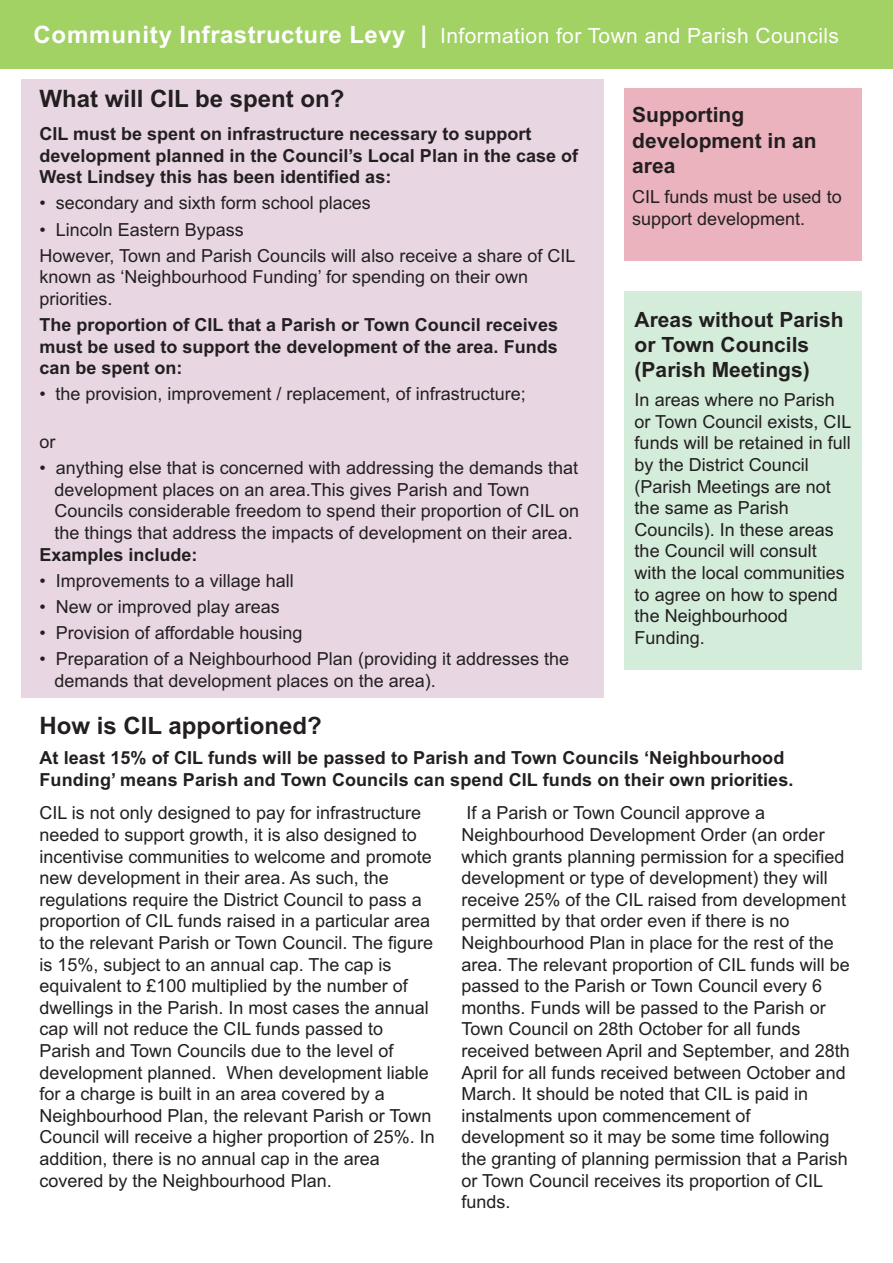
<style>
.page{position:relative;width:893px;height:1263px;background:#fff}
.page>*{position:absolute;margin:0;border:0;box-sizing:border-box;transform-origin:0 0}
.t1{font:700 24px "Arial";color:#231f20}
.t2{font:700 21px/25.2px "Arial";color:#231f20}
.t3{font:21px "Arial";letter-spacing:.02em;color:#fff}
.t4{font:18px/21.6px "Arial";color:#231f20}
.t5{font:700 18px/21.6px "Arial";color:#231f20}
.s1{font-weight:700;font-size:24px}
</style>
<div class="page">
<div style="left:0;top:0;width:893px;height:69px;background:#a2d164"></div>
<div style="left:21px;top:79px;width:583px;height:619px;background:#e8d7e3"></div>
<div style="left:624px;top:88px;width:238px;height:173px;background:#eab3be"></div>
<div style="left:624px;top:291px;width:238px;height:378px;background:#d4ecda"></div>
<p class="t3" style="left:33px;top:23px;width:807px"><span class="s1">Community Infrastructure Levy |</span> Information for Town and Parish Councils</p>
<h1 class="t1" style="left:40px;top:84px;width:306px">What will CIL be spent on?</h1>
<p class="t5" style="left:40px;top:123px;width:540px">CIL must be spent on infrastructure necessary to support development planned in the Council’s Local Plan in the case of<br>West Lindsey this has been identified as:</p>
<p class="t4" style="left:40px;top:192px;width:333px">• secondary and sixth form school places</p>
<p class="t4" style="left:40px;top:216px;width:537px;line-height:26.1px">• Lincoln Eastern Bypass<br>However, Town and Parish Councils will also receive a share of CIL</p>
<p class="t4" style="left:40px;top:266px;width:490px">known as ‘Neighbourhood Funding’ for spending on their own priorities.</p>
<p class="t5" style="left:40px;top:314px;width:520px;text-align:justify">The proportion of CIL that a Parish or Town Council receives must be used to support the development of the area. Funds can be spent on:</p>
<p class="t4" style="left:40px;top:383px;width:488px">• the provision, improvement / replacement, of infrastructure;</p>
<p class="t4" style="left:40px;top:431px;width:18px">or</p>
<p class="t4" style="left:55px;top:457px;width:526px;text-indent:-15px">• anything else that is concerned with addressing the demands that development places on an area.This gives Parish and Town Councils considerable freedom to spend their proportion of CIL on the things that address the impacts of development on their area.</p>
<p class="t5" style="left:40px;top:543px;width:160px">Examples include:</p>
<p class="t4" style="left:40px;top:570px;width:256px">• Improvements to a village hall</p>
<p class="t4" style="left:40px;top:596px;width:242px">• New or improved play areas</p>
<p class="t4" style="left:40px;top:622px;width:265px">• Provision of affordable housing</p>
<p class="t4" style="left:55px;top:648px;width:516px;text-indent:-15px">• Preparation of a Neighbourhood Plan (providing it addresses the demands that development places on the area).</p>
<h1 class="t1" style="left:40px;top:711px;width:284px">How is CIL apportioned?</h1>
<p class="t5" style="left:40px;top:747px;width:755px">At least 15% of CIL funds will be passed to Parish and Town Councils ‘Neighbourhood<br>Funding’ means Parish and Town Councils can spend CIL funds on their own priorities.</p>
<p class="t4" style="left:40px;top:802px;width:397px">CIL is not only designed to pay for infrastructure needed to support growth, it is also designed to incentivise communities to welcome and promote new development in their area. As such, the regulations require the District Council to pass a proportion of CIL funds raised in a particular area to the relevant Parish or Town Council. The figure is 15%, subject to an annual cap. The cap is equivalent to £100 multiplied by the number of dwellings in the Parish. In most cases the annual cap will not reduce the CIL funds passed to Parish and Town Councils due to the level of development planned. When development liable for a charge is built in an area covered by a Neighbourhood Plan, the relevant Parish or Town Council will receive a higher proportion of 25%. In addition, there is no annual cap in the area covered by the Neighbourhood Plan.</p>
<p class="t4" style="left:461px;top:802px;width:390px">If a Parish or Town Council approve a Neighbourhood Development Order (an order which grants planning permission for a specified development or type of development) they will receive 25% of the CIL raised from development permitted by that order even if there is no Neighbourhood Plan in place for the rest of the area. The relevant proportion of CIL funds will be passed to the Parish or Town Council every 6 months. Funds will be passed to the Parish or Town Council on 28th October for all funds received between April and September, and 28th April for all funds received between October and March. It should be noted that CIL is paid in instalments upon commencement of development so it may be some time following the granting of planning permission that a Parish or Town Council receives its proportion of CIL funds.</p>
<p class="t2" style="left:632px;top:103px;width:186px">Supporting development in an area</p>
<p class="t4" style="left:632px;top:186px;width:211px">CIL funds must be used to support development.</p>
<p class="t2" style="left:635px;top:307px;width:210px">Areas without Parish or Town Councils (Parish Meetings)</p>
<p class="t4" style="left:635px;top:389px;width:218px">In areas where no Parish or Town Council exists, CIL funds will be retained in full by the District Council (Parish Meetings are not the same as Parish<br>Councils). In these areas the Council will consult with the local communities to agree on how to spend the Neighbourhood<br>Funding.</p>
</div>
